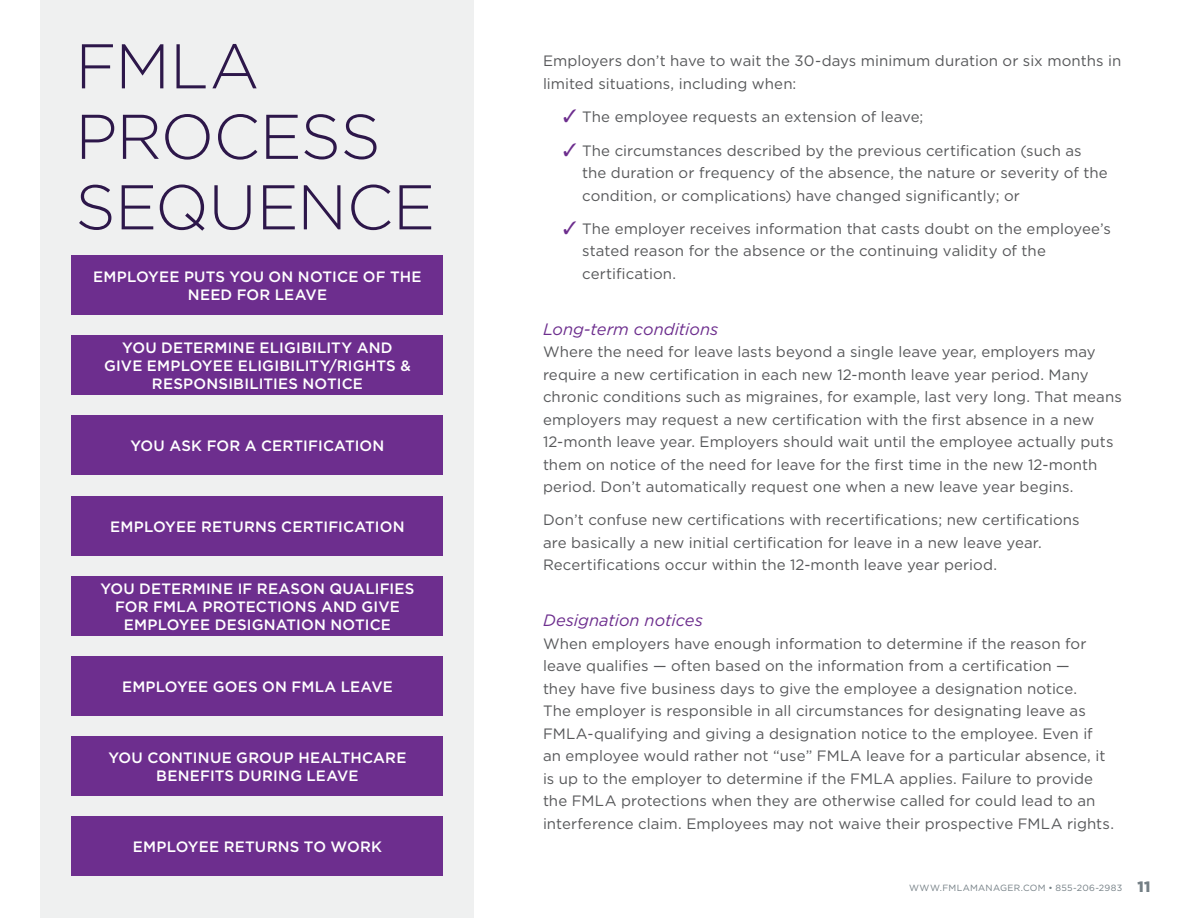
<style>
.page{position:relative;width:1188px;height:918px;background:#fff}
.page>*{position:absolute;margin:0;border:0;box-sizing:border-box;transform-origin:0 0}
.t1{font:300 63px/70.5px "Gotham";letter-spacing:-.01em;color:#2d174a}
.Paragraph_Style{font:italic 16.5px "Gotham";letter-spacing:-.005em;color:#6d2e8e}
.Paragraph_Style-2{font:15px/22.5px "Gotham";letter-spacing:.005em;color:#57585a}
.t2{font:500 15px/18px "Gotham";letter-spacing:.015em;color:#fff;text-align:center}
.t3{font:9px "Gotham";letter-spacing:.03em;color:#747f85}
.s1{color:#6d2e8e}
.s2{font-weight:900;font-size:15px}
</style>
<div class="page">
<div style="left:41px;top:0;width:433px;height:918px;background:#eff0f0"></div>
<div style="left:72px;top:255px;width:371px;height:60px;background:#6d2e8e"></div>
<div style="left:72px;top:335px;width:371px;height:60px;background:#6d2e8e"></div>
<div style="left:72px;top:415px;width:371px;height:60px;background:#6d2e8e"></div>
<div style="left:72px;top:496px;width:371px;height:59px;background:#6d2e8e"></div>
<div style="left:72px;top:576px;width:371px;height:60px;background:#6d2e8e"></div>
<div style="left:72px;top:656px;width:371px;height:60px;background:#6d2e8e"></div>
<div style="left:72px;top:736px;width:371px;height:60px;background:#6d2e8e"></div>
<div style="left:72px;top:816px;width:371px;height:60px;background:#6d2e8e"></div>
<p class="t1" style="left:75px;top:29px;width:361px">FMLA<br>PROCESS<br>SEQUENCE</p>
<p class="t2" style="left:93px;top:268px;width:330px">EMPLOYEE PUTS YOU ON NOTICE OF THE<br>NEED FOR LEAVE</p>
<p class="t2" style="left:104px;top:339px;width:308px">YOU DETERMINE ELIGIBILITY AND<br>GIVE EMPLOYEE ELIGIBILITY/RIGHTS &amp;<br>RESPONSIBILITIES NOTICE</p>
<p class="t2" style="left:130px;top:437px;width:255px">YOU ASK FOR A CERTIFICATION</p>
<p class="t2" style="left:110px;top:517px;width:296px">EMPLOYEE RETURNS CERTIFICATION</p>
<p class="t2" style="left:100px;top:579px;width:316px">YOU DETERMINE IF REASON QUALIFIES<br>FOR FMLA PROTECTIONS AND GIVE<br>EMPLOYEE DESIGNATION NOTICE</p>
<p class="t2" style="left:122px;top:677px;width:272px">EMPLOYEE GOES ON FMLA LEAVE</p>
<p class="t2" style="left:108px;top:748px;width:299px">YOU CONTINUE GROUP HEALTHCARE<br>BENEFITS DURING LEAVE</p>
<p class="t2" style="left:133px;top:838px;width:251px">EMPLOYEE RETURNS TO WORK</p>
<p class="Paragraph_Style-2" style="left:543px;top:50px;width:580px">Employers don’t have to wait the 30-days minimum duration or six months in limited situations, including when:</p>
<p class="Paragraph_Style-2" style="left:563px;top:105px;width:362px"><span class="s1">✓</span> The employee requests an extension of leave;</p>
<p class="Paragraph_Style-2" style="left:582px;top:139px;width:527px;text-indent:-19px"><span class="s1">✓</span> The circumstances described by the previous certification (such as the duration or frequency of the absence, the nature or severity of the condition, or complications) have changed significantly; or</p>
<p class="Paragraph_Style-2" style="left:582px;top:217px;width:530px;text-indent:-19px"><span class="s1">✓</span> The employer receives information that casts doubt on the employee’s stated reason for the absence or the continuing validity of the certification.</p>
<p class="Paragraph_Style" style="left:543px;top:318px;width:177px">Long-term conditions</p>
<p class="Paragraph_Style-2" style="left:543px;top:340px;width:580px">Where the need for leave lasts beyond a single leave year, employers may require a new certification in each new 12-month leave year period. Many chronic conditions such as migraines, for example, last very long. That means employers may request a new certification with the first absence in a new 12-month leave year. Employers should wait until the employee actually puts them on notice of the need for leave for the first time in the new 12-month period. Don’t automatically request one when a new leave year begins.</p>
<p class="Paragraph_Style-2" style="left:543px;top:509px;width:538px">Don’t confuse new certifications with recertifications; new certifications are basically a new initial certification for leave in a new leave year.<br>Recertifications occur within the 12-month leave year period.</p>
<p class="Paragraph_Style" style="left:543px;top:610px;width:161px">Designation notices</p>
<p class="Paragraph_Style-2" style="left:543px;top:632px;width:573px">When employers have enough information to determine if the reason for leave qualifies — often based on the information from a certification —<br>they have five business days to give the employee a designation notice.<br>The employer is responsible in all circumstances for designating leave as FMLA-qualifying and giving a designation notice to the employee. Even if an employee would rather not “use” FMLA leave for a particular absence, it is up to the employer to determine if the FMLA applies. Failure to provide the FMLA protections when they are otherwise called for could lead to an interference claim. Employees may not waive their prospective FMLA rights.</p>
<p class="t3" style="left:909px;top:882px;width:243px">WWW.FMLAMANAGER.COM • 855-206-2983 <span class="s2">11</span></p>
</div>
